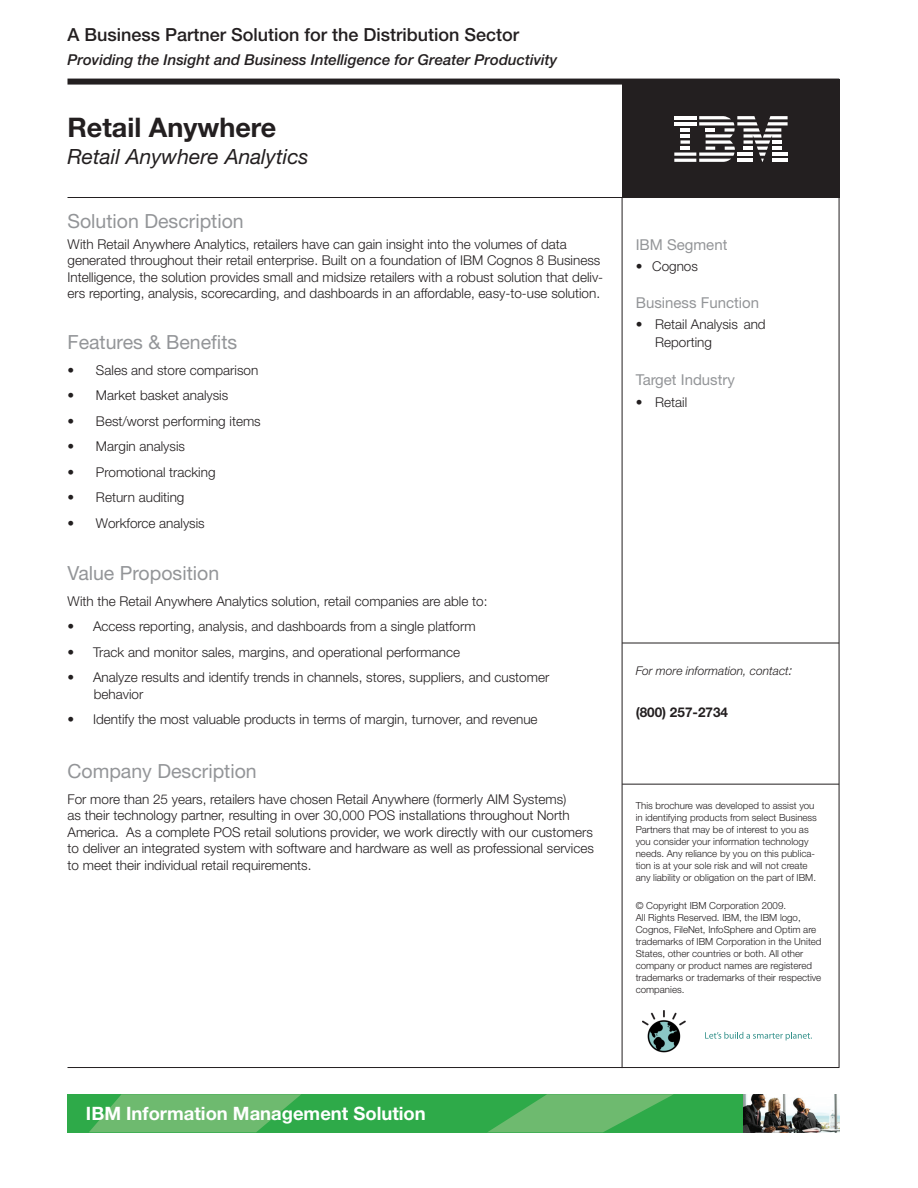
<style>
.page{position:relative;width:918px;height:1188px;background:#fff}
.page>*{position:absolute;margin:0;border:0;box-sizing:border-box;transform-origin:0 0}
.t1{font:700 27px "Helvetica Neue";color:#231f20}
.t2{font:italic 21px "Helvetica Neue";color:#231f20}
.Paragraph_Style_1{font:19.5px "Helvetica Neue LT Std";color:#939598}
.t3{font:700 18.45px "Helvetica Neue LT Std";color:#fff}
.t4{font:500 18px "Helvetica Neue LT Std";color:#231f20}
.t5{font:italic 500 15px "Helvetica Neue";color:#231f20}
.Paragraph_Style_1-2{font:15px "Helvetica Neue LT Std";color:#939598}
.t6{font:300 13.5px/16.5px "Helvetica Neue";color:#231f20}
.t7{font:700 13.5px "Helvetica Neue";color:#231f20}
.t8{font:italic 300 12px "Helvetica Neue";color:#231f20}
.Paragraph_Style_1-3{font:300 9.75px/12px "Helvetica Neue";color:#231f20}
.s1{font-size:13.5px}
</style>
<div class="page">
<div style="left:622px;top:79px;width:217px;height:119px;background:#231f20"></div>
<svg style="left:674px;top:116px;width:114px;height:46px"></svg>
<hr style="left:737px;top:159px;width:16px;height:3px;background:#fff">
<hr style="left:674px;top:159px;width:22px;height:3px;background:#fff">
<hr style="left:622px;top:784px;width:217px;height:1px;background:#231f20">
<hr style="left:622px;top:643px;width:217px;height:1px;background:#231f20">
<img style="left:642px;top:1011px;width:44px;height:42px">
<svg style="left:705px;top:1032px;width:107px;height:8px"></svg>
<div style="left:68px;top:1094px;width:676px;height:38px;background:#2eaa49"></div>
<svg style="left:89px;top:1094px;width:212px;height:38px"></svg>
<svg style="left:488px;top:1094px;width:185px;height:38px"></svg>
<img style="left:743px;top:1094px;width:96px;height:38px">
<div style="left:68px;top:79px;width:771px;height:6px;background:#231f20"></div>
<hr style="left:68px;top:197px;width:771px;height:1px;background:#231f20">
<hr style="left:68px;top:1067px;width:771px;height:1px;background:#231f20">
<hr style="left:622px;top:198px;width:1px;height:870px;background:#231f20">
<hr style="left:839px;top:198px;width:1px;height:870px;background:#231f20">
<p class="t4" style="left:68px;top:24px;width:453px">A Business Partner Solution for the Distribution Sector</p>
<p class="t5" style="left:68px;top:51px;width:491px">Providing the Insight and Business Intelligence for Greater Productivity</p>
<p class="t1" style="left:68px;top:110px;width:210px">Retail Anywhere</p>
<p class="t2" style="left:68px;top:144px;width:243px">Retail Anywhere Analytics</p>
<p class="Paragraph_Style_1" style="left:68px;top:209px;width:178px">Solution Description</p>
<p class="t6" style="left:68px;top:235px;width:501px">With Retail Anywhere Analytics, retailers have can gain insight into the volumes of data</p>
<p class="t6" style="left:68px;top:252px;width:534px">generated throughout their retail enterprise. Built on a foundation of IBM Cognos 8 Business</p>
<p class="t6" style="left:68px;top:268px;width:537px">Intelligence, the solution provides small and midsize retailers with a robust solution that deliv&shy;ers reporting, analysis, scorecarding, and dashboards in an affordable, easy-to-use solution.</p>
<p class="Paragraph_Style_1" style="left:68px;top:331px;width:171px">Features &amp; Benefits</p>
<p class="t6" style="left:68px;top:361px;width:192px">• Sales and store comparison</p>
<p class="t6" style="left:68px;top:387px;width:162px">• Market basket analysis</p>
<p class="t6" style="left:68px;top:412px;width:195px">• Best/worst performing items</p>
<p class="t6" style="left:68px;top:438px;width:119px">• Margin analysis</p>
<p class="t6" style="left:68px;top:463px;width:150px">• Promotional tracking</p>
<p class="t6" style="left:68px;top:489px;width:119px">• Return auditing</p>
<p class="t6" style="left:68px;top:514px;width:139px">• Workforce analysis</p>
<p class="Paragraph_Style_1" style="left:68px;top:562px;width:153px">Value Proposition</p>
<p class="t6" style="left:68px;top:592px;width:421px">With the Retail Anywhere Analytics solution, retail companies are able to:</p>
<p class="t6" style="left:68px;top:618px;width:410px">• Access reporting, analysis, and dashboards from a single platform</p>
<p class="t6" style="left:68px;top:643px;width:394px">• Track and monitor sales, margins, and operational performance</p>
<p class="t6" style="left:68px;top:669px;width:483px">• Analyze results and identify trends in channels, stores, suppliers, and customer</p>
<p class="t6" style="left:94px;top:685px;width:51px">behavior</p>
<p class="t6" style="left:68px;top:711px;width:472px">• Identify the most valuable products in terms of margin, turnover, and revenue</p>
<p class="Paragraph_Style_1" style="left:68px;top:760px;width:191px">Company Description</p>
<p class="t6" style="left:68px;top:790px;width:528px">For more than 25 years, retailers have chosen Retail Anywhere (formerly AIM Systems)<br>as their technology partner, resulting in over 30,000 POS installations throughout North America. As a complete POS retail solutions provider, we work directly with our customers to deliver an integrated system with software and hardware as well as professional services to meet their individual retail requirements.</p>
<p class="Paragraph_Style_1-2" style="left:636px;top:236px;width:93px">IBM Segment</p>
<p class="t6" style="left:636px;top:257px;width:64px">• Cognos</p>
<p class="Paragraph_Style_1-2" style="left:636px;top:294px;width:125px">Business Function</p>
<p class="t6" style="left:636px;top:316px;width:132px">• Retail Analysis and</p>
<p class="t6" style="left:655px;top:334px;width:58px">Reporting</p>
<p class="Paragraph_Style_1-2" style="left:636px;top:370px;width:101px">Target Industry</p>
<p class="t6" style="left:636px;top:394px;width:53px">• Retail</p>
<p class="t8" style="left:636px;top:664px;width:158px">For more information, contact<span class="s1">:</span></p>
<p class="t7" style="left:636px;top:704px;width:94px">(800) 257-2734</p>
<p class="Paragraph_Style_1-3" style="left:636px;top:799px;width:183px">This brochure was developed to assist you in identifying products from select Business Partners that may be of interest to you as you consider your information technology</p>
<p class="Paragraph_Style_1-3" style="left:636px;top:847px;width:182px">needs. Any reliance by you on this publica&shy;tion is at your sole risk and will not create any liability or obligation on the part of IBM.</p>
<p class="Paragraph_Style_1-3" style="left:636px;top:899px;width:187px">© Copyright IBM Corporation 2009.<br>All Rights Reserved. IBM, the IBM logo, Cognos, FileNet, InfoSphere and Optim are trademarks of IBM Corporation in the United States, other countries or both. All other company or product names are registered trademarks or trademarks of their respective companies.</p>
<p class="t3" style="left:86px;top:1102px;width:341px">IBM Information Management Solution</p>
</div>
